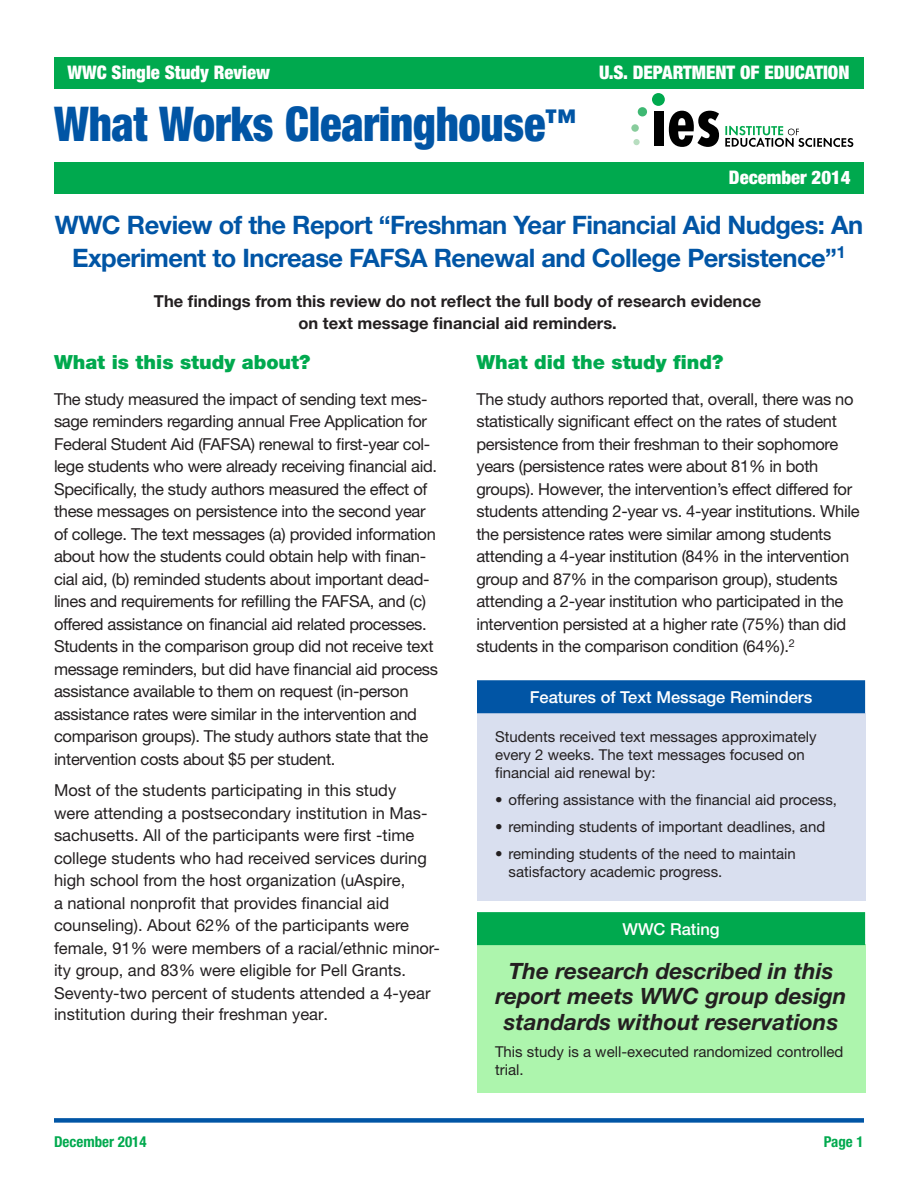
<style>
.page{position:relative;width:918px;height:1188px;background:#fff}
.page>*{position:absolute;margin:0;border:0;box-sizing:border-box;transform-origin:0 0}
.t1{font:900 condensed 48px "Helvetica Neue LT Std";letter-spacing:-.005em;color:#0155a5;scale:.93 1}
.t2{font:700 25.5px/33px "Helvetica Neue LT Std";letter-spacing:-.02em;color:#0155a5;text-align:center}
.t3{font:italic 700 22.5px/25.5px "Helvetica Neue LT Std";color:#231f20;text-align:center}
.t4{font:900 19.5px "Helvetica Neue LT Std";color:#00a94e}
.t5{font:900 condensed 18.75px "Helvetica Neue LT Std";color:#fff}
.t6{font:16.5px/22.5px "Helvetica Neue LT Std";letter-spacing:-.02em;color:#231f20}
.t7{font:16.5px/22.4px "Helvetica Neue LT Std";color:#231f20}
.t8{font:700 16.5px/22.5px "Helvetica Neue LT Std";color:#231f20;text-align:center}
.t9{font:500 16.5px "Helvetica Neue LT Std";color:#fff}
.t10{font:15px/18px "Helvetica Neue LT Std";color:#231f20}
.t11{font:700 condensed 15px "Helvetica Neue LT Std";color:#00a94e}
</style>
<div class="page">
<div style="left:54px;top:1118px;width:810px;height:5px;background:#0155a5"></div>
<div style="left:54px;top:57px;width:810px;height:31px;background:#00a94e"></div>
<div style="left:54px;top:162px;width:810px;height:32px;background:#00a94e"></div>
<div style="left:638px;top:107px;width:9px;height:9px;background:#3eb872;border-radius:50%"></div>
<div style="left:631px;top:124px;width:8px;height:8px;background:#88cc9c;border-radius:50%"></div>
<div style="left:633px;top:139px;width:7px;height:6px;background:#b8dec0;border-radius:50%"></div>
<div style="left:654px;top:111px;width:10px;height:35px;background:#000"></div>
<svg style="left:669px;top:111px;width:50px;height:36px"></svg>
<svg style="left:725px;top:126px;width:128px;height:21px"></svg>
<div style="left:652px;top:93px;width:13px;height:13px;background:#00a94e;border-radius:50%"></div>
<div style="left:477px;top:945px;width:388px;height:148px;background:#adf5ad"></div>
<div style="left:478px;top:913px;width:386px;height:31px;background:#00a94e"></div>
<div style="left:477px;top:912px;width:388px;height:33px;border:2px solid #00a94e"></div>
<div style="left:477px;top:713px;width:388px;height:187px;background:#d9dfef"></div>
<div style="left:478px;top:681px;width:386px;height:32px;background:#0155a5"></div>
<div style="left:477px;top:680px;width:388px;height:33px;border:2px solid #0155a5"></div>
<p class="t5" style="left:68px;top:61px;width:204px">WWC Single Study Review</p>
<p class="t5" style="left:599px;top:61px;width:252px">U.S. DEPARTMENT OF EDUCATION</p>
<h1 class="t1" style="left:54px;top:94px;width:563px">What Works Clearinghouse<sup>™</sup></h1>
<p class="t5" style="left:729px;top:166px;width:123px">December 2014</p>
<p class="t2" style="left:55px;top:207px;width:810px">WWC Review of the Report “Freshman Year Financial Aid Nudges: An<br>Experiment to Increase FAFSA Renewal and College Persistence”<sup>1</sup></p>
<p class="t8" style="left:154px;top:289px;width:609px">The findings from this review do not reflect the full body of research evidence on text message financial aid reminders.</p>
<p class="t4" style="left:54px;top:350px;width:258px">What is this study about?</p>
<p class="t6" style="left:54px;top:387px;width:386px">The study measured the impact of sending text mes&shy;sage reminders regarding annual Free Application for Federal Student Aid (FAFSA) renewal to first-year col&shy;lege students who were already receiving financial aid.<br>Specifically, the study authors measured the effect of these messages on persistence into the second year of college. The text messages (a) provided information about how the students could obtain help with finan&shy;cial aid, (b) reminded students about important dead&shy;lines and requirements for refilling the FAFSA, and (c) offered assistance on financial aid related processes.<br>Students in the comparison group did not receive text message reminders, but did have financial aid process assistance available to them on request (in-person assistance rates were similar in the intervention and comparison groups). The study authors state that the intervention costs about $5 per student.</p>
<p class="t7" style="left:54px;top:779px;width:387px">Most of the students participating in this study<br>were attending a postsecondary institution in Mas&shy;sachusetts. All of the participants were first -time college students who had received services during high school from the host organization (uAspire,<br>a national nonprofit that provides financial aid counseling). About 62% of the participants were female, 91% were members of a racial/ethnic minor&shy;ity group, and 83% were eligible for Pell Grants.<br>Seventy-two percent of students attended a 4 -year institution during their freshman year.</p>
<p class="t4" style="left:476px;top:350px;width:249px">What did the study find?</p>
<p class="t6" style="left:476px;top:387px;width:385px">The study authors reported that, overall, there was no statistically significant effect on the rates of student persistence from their freshman to their sophomore years (persistence rates were about 81% in both groups). However, the intervention’s effect differed for students attending 2-year vs. 4-year institutions. While the persistence rates were similar among students attending a 4-year institution (84% in the intervention group and 87% in the comparison group), students attending a 2-year institution who participated in the intervention persisted at a higher rate (75%) than did students in the comparison condition (64%).<sup>2</sup></p>
<p class="t9" style="left:530px;top:687px;width:284px">Features of Text Message Reminders</p>
<p class="t10" style="left:495px;top:727px;width:323px">Students received text messages approximately every 2 weeks. The text messages focused on financial aid renewal by:</p>
<p class="t10" style="left:495px;top:790px;width:344px">• offering assistance with the financial aid process,</p>
<p class="t10" style="left:495px;top:817px;width:332px">• reminding students of important deadlines, and</p>
<p class="t10" style="left:508px;top:844px;width:289px;text-indent:-14px">• reminding students of the need to maintain satisfactory academic progress.</p>
<p class="t9" style="left:622px;top:919px;width:99px">WWC Rating</p>
<p class="t3" style="left:495px;top:957px;width:353px">The research described in this report meets WWC group design standards without reservations</p>
<p class="t10" style="left:495px;top:1042px;width:350px">This study is a well-executed randomized controlled trial.</p>
<p class="t11" style="left:54px;top:1132px;width:94px">December 2014</p>
<p class="t11" style="left:824px;top:1132px;width:41px">Page 1</p>
</div>
